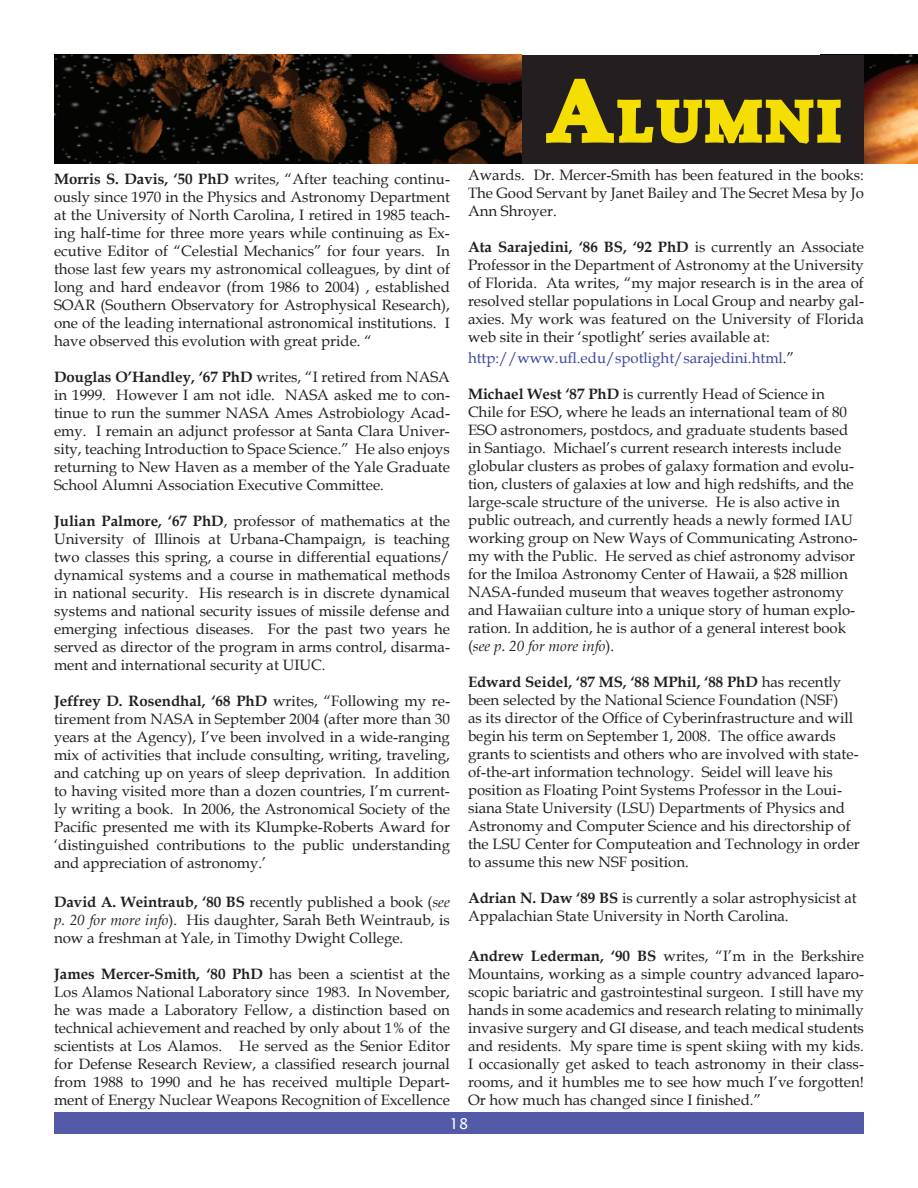
<style>
.page{position:relative;width:918px;height:1188px;background:#fff}
.page>*{position:absolute;margin:0;border:0;box-sizing:border-box;transform-origin:0 0}
.t1{font:700 54px "Book Antiqua";letter-spacing:.12em;color:#f5de01}
.t2{font:15px/18px "Book Antiqua";color:#231f20;text-align:justify}
.t3{font:15px "Book Antiqua";color:#3b489e}
.t4{font:15px "Lucida Sans Unicode";color:#fff}
.s1{font-weight:700}
.s2{font-style:italic}
.s3{font-size:84px}
.s4{color:#231f20}
</style>
<div class="page">
<div style="left:54px;top:1113px;width:810px;height:21px;background:#535ba8"></div>
<img style="left:844px;top:54px;width:74px;height:109px">
<img style="left:54px;top:54px;width:468px;height:109px">
<div style="left:522px;top:55px;width:342px;height:108px;background:#231f20"></div>
<svg style="left:543px;top:54px;width:301px;height:110px"></svg>
<p class="t2" style="left:54px;top:169px;width:398px"><span class="s1">Morris S. Davis, ‘50 PhD</span> writes, “After teaching continu&shy;ously since 1970 in the Physics and Astronomy Department at the University of North Carolina, I retired in 1985 teach&shy;ing half-time for three more years while continuing as Ex&shy;ecutive Editor of “Celestial Mechanics” for four years. In those last few years my astronomical colleagues, by dint of long and hard endeavor (from 1986 to 2004) , established SOAR (Southern Observatory for Astrophysical Research), one of the leading international astronomical institutions. I have observed this evolution with great pride. “</p>
<p class="t2" style="left:54px;top:367px;width:398px"><span class="s1">Douglas O’Handley, ‘67 PhD</span> writes, “I retired from NASA in 1999. However I am not idle. NASA asked me to con&shy;tinue to run the summer NASA Ames Astrobiology Acad&shy;emy. I remain an adjunct professor at Santa Clara Univer&shy;sity, teaching Introduction to Space Science.” He also enjoys returning to New Haven as a member of the Yale Graduate School Alumni Association Executive Committee.</p>
<p class="t2" style="left:54px;top:511px;width:398px"><span class="s1">Julian Palmore, ‘67 PhD</span>, professor of mathematics at the University of Illinois at Urbana-Champaign, is teaching two classes this spring, a course in differential equations/ dynamical systems and a course in mathematical methods in national security. His research is in discrete dynamical systems and national security issues of missile defense and emerging infectious diseases. For the past two years he served as director of the program in arms control, disarma&shy;ment and international security at UIUC.</p>
<p class="t2" style="left:54px;top:691px;width:398px"><span class="s1">Jeffrey D. Rosendhal, ‘68 PhD</span> writes, “Following my re&shy;tirement from NASA in September 2004 (after more than 30 years at the Agency), I’ve been involved in a wide-ranging mix of activities that include consulting, writing, traveling, and catching up on years of sleep deprivation. In addition to having visited more than a dozen countries, I’m current&shy;ly writing a book. In 2006, the Astronomical Society of the Pacific presented me with its Klumpke-Roberts Award for ‘distinguished contributions to the public understanding and appreciation of astronomy.’</p>
<p class="t2" style="left:54px;top:893px;width:397px"><span class="s1">David A. Weintraub, ‘80 BS</span> recently published a book (<span class="s2">see p. 20 for more info</span>). His daughter, Sarah Beth Weintraub, is now a freshman at Yale, in Timothy Dwight College.</p>
<p class="t2" style="left:54px;top:965px;width:398px"><span class="s1">James Mercer-Smith, ‘80 PhD</span> has been a scientist at the Los Alamos National Laboratory since 1983. In November, he was made a Laboratory Fellow, a distinction based on technical achievement and reached by only about 1% of the scientists at Los Alamos. He served as the Senior Editor for Defense Research Review, a classified research journal from 1988 to 1990 and he has received multiple Depart&shy;ment of Energy Nuclear Weapons Recognition of Excellence</p>
<h1 class="t1" style="left:547px;top:84px;width:294px"><span class="s3">A</span>LUMNI</h1>
<p class="t2" style="left:468px;top:165px;width:398px">Awards. Dr. Mercer-Smith has been featured in the books:<br>The Good Servant by Janet Bailey and The Secret Mesa by Jo Ann Shroyer.</p>
<p class="t2" style="left:468px;top:237px;width:398px"><span class="s1">Ata Sarajedini, ‘86 BS, ‘92 PhD</span> is currently an Associate Professor in the Department of Astronomy at the University of Florida. Ata writes, “my major research is in the area of resolved stellar populations in Local Group and nearby gal&shy;axies. My work was featured on the University of Florida web site in their ‘spotlight’ series available at:</p>
<p class="t3" style="left:468px;top:348px;width:328px">http://www.ufl.edu/spotlight/sarajedini.html<span class="s4">.”</span></p>
<p class="t2" style="left:468px;top:385px;width:391px;text-align:left"><span class="s1">Michael West ‘87 PhD</span> is currently Head of Science in Chile for ESO, where he leads an international team of 80<br>ESO astronomers, postdocs, and graduate students based in Santiago. Michael’s current research interests include globular clusters as probes of galaxy formation and evolu&shy;tion, clusters of galaxies at low and high redshifts, and the large-scale structure of the universe. He is also active in public outreach, and currently heads a newly formed IAU working group on New Ways of Communicating Astrono&shy;my with the Public. He served as chief astronomy advisor for the Imiloa Astronomy Center of Hawaii, a $28 million NASA-funded museum that weaves together astronomy and Hawaiian culture into a unique story of human explo&shy;ration. In addition, he is author of a general interest book (<span class="s2">see p. 20 for more info</span>).</p>
<p class="t2" style="left:468px;top:673px;width:393px;text-align:left"><span class="s1">Edward Seidel, ‘87 MS, ‘88 MPhil, ‘88 PhD</span> has recently been selected by the National Science Foundation (NSF)<br>as its director of the Office of Cyberinfrastructure and will begin his term on September 1, 2008. The office awards grants to scientists and others who are involved with state&shy;of-the-art information technology. Seidel will leave his position as Floating Point Systems Professor in the Loui&shy;siana State University (LSU) Departments of Physics and Astronomy and Computer Science and his directorship of the LSU Center for Computeation and Technology in order to assume this new NSF position.</p>
<p class="t2" style="left:468px;top:889px;width:390px"><span class="s1">Adrian N. Daw ‘89 BS</span> is currently a solar astrophysicist at<br>Appalachian State University in North Carolina.</p>
<p class="t2" style="left:468px;top:946px;width:398px"><span class="s1">Andrew Lederman, ‘90 BS</span> writes, “I’m in the Berkshire Mountains, working as a simple country advanced laparo&shy;scopic bariatric and gastrointestinal surgeon. I still have my hands in some academics and research relating to minimally invasive surgery and GI disease, and teach medical students and residents. My spare time is spent skiing with my kids.<br>I occasionally get asked to teach astronomy in their class&shy;rooms, and it humbles me to see how much I’ve forgotten!<br>Or how much has changed since I finished.”</p>
<p class="t4" style="left:450px;top:1112px;width:20px">18</p>
</div>
